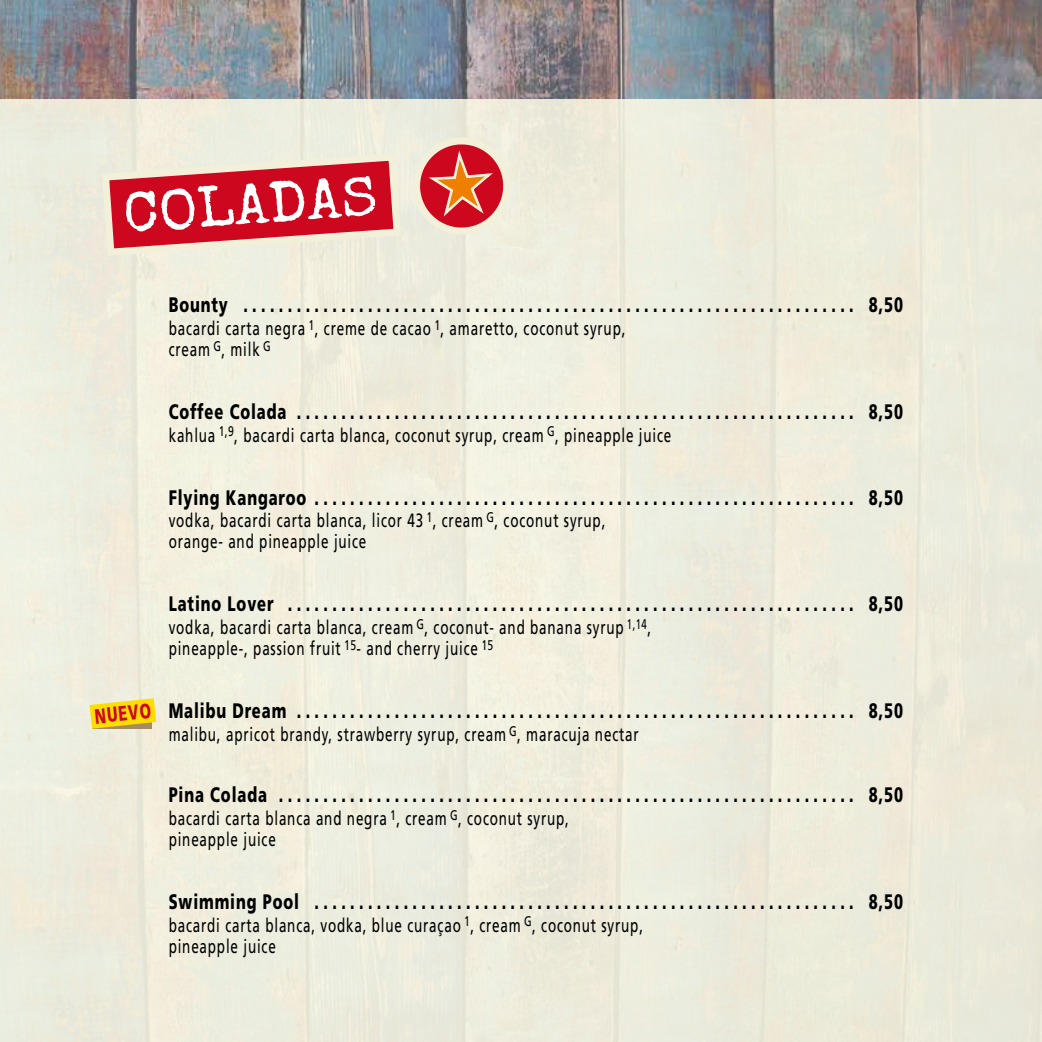
<style>
.page{position:relative;width:1042px;height:1042px;background:#fff}
.page>*{position:absolute;margin:0;border:0;box-sizing:border-box;transform-origin:0 0}
.t1{font:56.35px "Special Elite";color:#fff;scale:1.1 1}
.t2{font:900 21px "Frutiger";letter-spacing:.06em;color:#000;scale:.7 1}
.t3{font:900 21px "Frutiger";color:#cd071e;scale:.7 1}
.t4{font:19.25px/21px "Frutiger";letter-spacing:.06em;color:#000;scale:.7 1}
</style>
<div class="page">
<img style="left:0;top:0;width:1042px;height:99px">
<div style="left:0;top:99px;width:1042px;height:943px;background:#eeeddd"></div>
<svg style="left:90px;top:698px;width:66px;height:31px;background:#f3d72a"></svg>
<svg style="left:109px;top:150px;width:285px;height:106px"></svg>
<svg style="left:420px;top:144px;width:84px;height:84px"></svg>
<h1 class="t1" style="left:121px;top:178px;width:233px;rotate:-4deg">COLADAS</h1>
<p class="t2" style="left:243px;top:292px;width:944px">..................................................................... 8,50</p>
<p class="t2" style="left:169px;top:292px;width:86px">Bounty</p>
<p class="t4" style="left:169px;top:317px;width:654px">bacardi carta negra <sup>1</sup>, creme de cacao <sup>1</sup>, amaretto, coconut syrup, cream <sup>G</sup>, milk <sup>G</sup></p>
<p class="t2" style="left:169px;top:399px;width:170px">Coffee Colada</p>
<p class="t4" style="left:169px;top:424px;width:719px">kahlua <sup>1,9</sup>, bacardi carta blanca, coconut syrup, cream <sup>G</sup>, pineapple juice</p>
<p class="t2" style="left:297px;top:399px;width:867px">............................................................... 8,50</p>
<p class="t2" style="left:169px;top:484px;width:1050px">Flying Kangaroo ............................................................. 8,50</p>
<p class="t4" style="left:169px;top:510px;width:625px">vodka, bacardi carta blanca, licor 43 <sup>1</sup>, cream <sup>G</sup>, coconut syrup, orange- and pineapple juice</p>
<p class="t3" style="left:93px;top:704px;width:82px;rotate:-6deg">NUEVO</p>
<p class="t2" style="left:169px;top:591px;width:151px">Latino Lover</p>
<p class="t4" style="left:169px;top:617px;width:690px">vodka, bacardi carta blanca, cream <sup>G</sup>, coconut- and banana syrup <sup>1,14</sup>, pineapple-, passion fruit <sup>15</sup>- and cherry juice <sup>15</sup></p>
<p class="t2" style="left:288px;top:591px;width:880px">................................................................ 8,50</p>
<p class="t2" style="left:169px;top:698px;width:170px">Malibu Dream</p>
<p class="t4" style="left:169px;top:723px;width:673px">malibu, apricot brandy, strawberry syrup, cream <sup>G</sup>, maracuja nectar</p>
<p class="t2" style="left:297px;top:698px;width:867px">............................................................... 8,50</p>
<p class="t2" style="left:169px;top:782px;width:142px">Pina Colada</p>
<p class="t4" style="left:169px;top:807px;width:573px">bacardi carta blanca and negra <sup>1</sup>, cream <sup>G</sup>, coconut syrup, pineapple juice</p>
<p class="t2" style="left:279px;top:782px;width:893px">................................................................. 8,50</p>
<p class="t2" style="left:169px;top:889px;width:188px">Swimming Pool</p>
<p class="t4" style="left:169px;top:914px;width:679px">bacardi carta blanca, vodka, blue cura¸cao <sup>1</sup>, cream <sup>G</sup>, coconut syrup, pineapple juice</p>
<p class="t2" style="left:315px;top:889px;width:842px">............................................................. 8,50</p>
</div>
